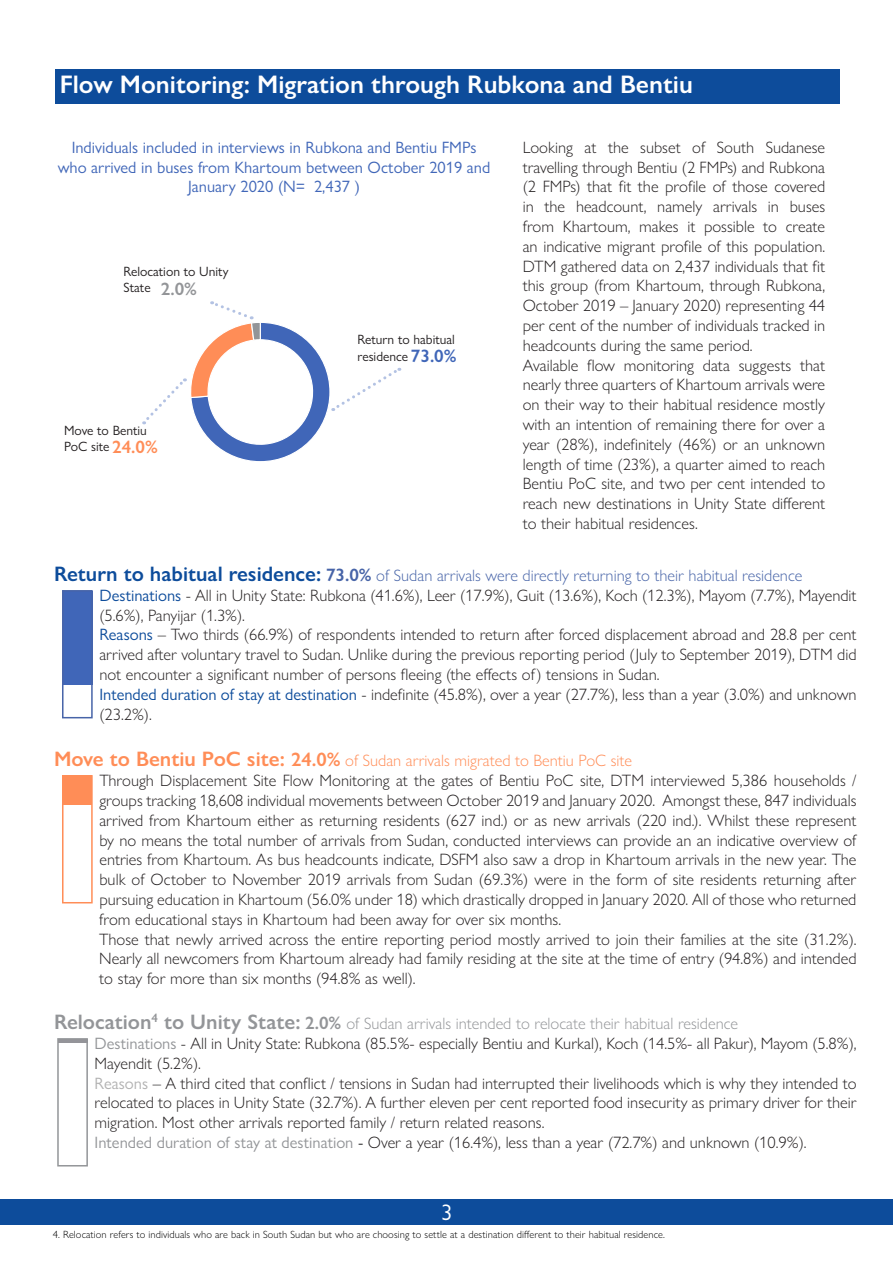
<style>
.page{position:relative;width:893px;height:1263px;background:#fff}
.page>*{position:absolute;margin:0;border:0;box-sizing:border-box;transform-origin:0 0}
.t1{font:600 25.5px "Gill Sans Nova";color:#fff}
.t2{font:22.5px "Gill Sans Nova";color:#fff}
.t3{font:600 18px "Gill Sans Nova";color:#ff8d57}
.t4{font:600 18px "Gill Sans Nova";color:#4066b8}
.t5{font:600 18px "Gill Sans Nova";color:#939598}
.t6{font:300 16.5px/19.8px "Gill Sans Nova";color:#231f20;text-align:justify}
.t7{font:16.5px/19.8px "Gill Sans Nova";color:#4066b8;text-align:center}
.t8{font:300 16.5px "Gill Sans Nova";color:#4764a8}
.t9{font:300 16.5px "Gill Sans Nova";color:#939598}
.t10{font:300 16.5px "Gill Sans Nova";color:#ff8d57}
.t11{font:13.5px/16.2px "Gill Sans Nova";color:#231f20}
.t12{font:300 10.5px "Gill Sans Nova";letter-spacing:.01em;color:#000}
.s1{font-weight:600;font-size:21px;color:#0d4c9b}
.s2{font-weight:600;font-size:18px}
.s3{font-weight:400;color:#0d4c9b}
.s4{font-weight:600;font-size:21px}
.s5{font-weight:600;font-size:19.5px}
.s6{font-weight:400;color:#939598}
.s7{font-weight:400;color:#b2b2b2}
.s8{font-weight:400;color:#454647}
</style>
<div class="page">
<div style="left:0;top:1199px;width:893px;height:25px;background:#0d4c9b"></div>
<div style="left:55px;top:69px;width:785px;height:35px;background:#0d4c9b"></div>
<svg style="left:143px;top:301px;width:257px;height:161px"></svg>
<div style="left:64px;top:591px;width:29px;height:93px;background:#4066b8"></div>
<div style="left:62px;top:590px;width:31px;height:128px;border:2px solid #4764a8"></div>
<div style="left:62px;top:775px;width:29px;height:29px;background:#ff8d57"></div>
<div style="left:62px;top:775px;width:31px;height:128px;border:2px solid #ff8d57"></div>
<hr style="left:58px;top:1039px;width:29px;height:4px;background:#949499">
<div style="left:57px;top:1038px;width:31px;height:128px;border:2px solid #939598"></div>
<p class="t1" style="left:60px;top:69px;width:634px">Flow Monitoring: Migration through Rubkona and Bentiu</p>
<p class="t7" style="left:58px;top:137px;width:434px">Individuals included in interviews in Rubkona and Bentiu FMPs who arrived in buses from Khartoum between October 2019 and<br>January 2020 (N= 2,437 )</p>
<p class="t11" style="left:123px;top:263px;width:107px">Relocation to Unity<br>State</p>
<p class="t5" style="left:161px;top:278px;width:38px">2.0%</p>
<p class="t11" style="left:64px;top:422px;width:84px">Move to Bentiu<br>PoC site</p>
<p class="t3" style="left:112px;top:436px;width:47px">24.0%</p>
<p class="t11" style="left:358px;top:332px;width:99px">Return to habitual residence</p>
<p class="t4" style="left:411px;top:344px;width:47px">73.0%</p>
<p class="t6" style="left:523px;top:137px;width:304px">Looking at the subset of South Sudanese travelling through Bentiu (2 FMPs) and Rubkona (2 FMPs) that fit the profile of those covered in the headcount, namely arrivals in buses from Khartoum, makes it possible to create an indicative migrant profile of this population.<br>DTM gathered data on 2,437 individuals that fit this group (from Khartoum, through Rubkona, October 2019 – January 2020) representing 44 per cent of the number of individuals tracked in headcounts during the same period.</p>
<p class="t6" style="left:523px;top:355px;width:304px">Available flow monitoring data suggests that nearly three quarters of Khartoum arrivals were on their way to their habitual residence mostly with an intention of remaining there for over a year (28%), indefinitely (46%) or an unknown length of time (23%), a quarter aimed to reach Bentiu PoC site, and two per cent intended to reach new destinations in Unity State different to their habitual residences.</p>
<p class="t8" style="left:54px;top:565px;width:750px"><span class="s1">Return to habitual residence:</span> <span class="s2">73.0%</span> of Sudan arrivals were directly returning to their habitual residence</p>
<p class="t6" style="left:99px;top:585px;width:759px"><span class="s3">Destinations</span> - All in Unity State: Rubkona (41.6%), Leer (17.9%), Guit (13.6%), Koch (12.3%), Mayom (7.7%), Mayendit (5.6%), Panyijar (1.3%).</p>
<p class="t6" style="left:99px;top:625px;width:759px"><span class="s3">Reasons</span> – Two thirds (66.9%) of respondents intended to return after forced displacement abroad and 28.8 per cent arrived after voluntary travel to Sudan. Unlike during the previous reporting period (July to September 2019), DTM did not encounter a significant number of persons fleeing (the effects of) tensions in Sudan.</p>
<p class="t6" style="left:99px;top:684px;width:759px"><span class="s3">Intended duration of stay at destination</span> - indefinite (45.8%), over a year (27.7%), less than a year (3.0%) and unknown (23.2%).</p>
<p class="t10" style="left:54px;top:751px;width:580px"><span class="s4">Move to Bentiu PoC site:</span> <span class="s5">24.0%</span> of Sudan arrivals migrated to Bentiu PoC site</p>
<p class="t6" style="left:99px;top:770px;width:759px">Through Displacement Site Flow Monitoring at the gates of Bentiu PoC site, DTM interviewed 5,386 households / groups tracking 18,608 individual movements between October 2019 and January 2020. Amongst these, 847 individuals arrived from Khartoum either as returning residents (627 ind.) or as new arrivals (220 ind.). Whilst these represent by no means the total number of arrivals from Sudan, conducted interviews can provide an an indicative overview of entries from Khartoum. As bus headcounts indicate, DSFM also saw a drop in Khartoum arrivals in the new year. The bulk of October to November 2019 arrivals from Sudan (69.3%) were in the form of site residents returning after pursuing education in Khartoum (56.0% under 18) which drastically dropped in January 2020. All of those who returned from educational stays in Khartoum had been away for over six months.</p>
<p class="t6" style="left:99px;top:929px;width:759px">Those that newly arrived across the entire reporting period mostly arrived to join their families at the site (31.2%).<br>Nearly all newcomers from Khartoum already had family residing at the site at the time of entry (94.8%) and intended to stay for more than six months (94.8% as well).</p>
<p class="t9" style="left:54px;top:1013px;width:686px"><span class="s4">Relocation</span><sup>4</sup> <span class="s4">to Unity State:</span> <span class="s2">2.0%</span> of Sudan arrivals intended to relocate their habitual residence</p>
<p class="t6" style="left:95px;top:1033px;width:763px"><span class="s6">Destinations</span> - All in Unity State: Rubkona (85.5%- especially Bentiu and Kurkal), Koch (14.5%- all Pakur), Mayom (5.8%),<br>Mayendit (5.2%).</p>
<p class="t6" style="left:95px;top:1073px;width:763px"><span class="s7">Reasons</span> – A third cited that conflict / tensions in Sudan had interrupted their livelihoods which is why they intended to relocated to places in Unity State (32.7%). A further eleven per cent reported food insecurity as primary driver for their migration. Most other arrivals reported family / return related reasons.</p>
<p class="t6" style="left:95px;top:1132px;width:713px"><span class="s6">Intended duration of stay at destination</span> <span class="s8">-</span> Over a year (16.4%), less than a year (72.7%) and unknown (10.9%).</p>
<h2 class="t2" style="left:441px;top:1199px;width:13px">3</h2>
<p class="t12" style="left:53px;top:1228px;width:613px">4. Relocation refers to individuals who are back in South Sudan but who are choosing to settle at a destination different to their habitual residence.</p>
</div>
